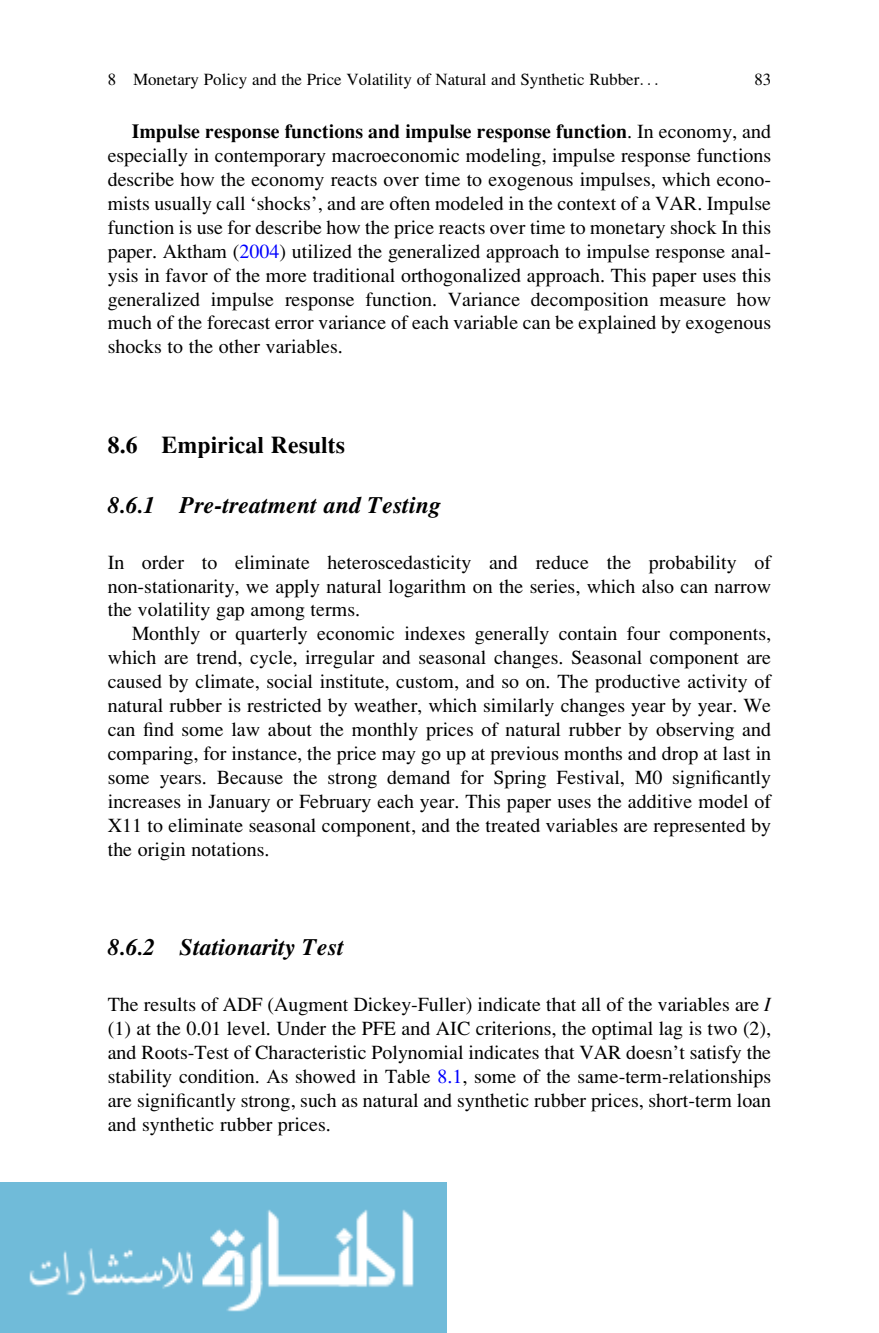
<style>
.page{position:relative;width:879px;height:1333px;background:#fff}
.page>*{position:absolute;margin:0;border:0;box-sizing:border-box;transform-origin:0 0}
.t1{font:24px "Adv P6965";color:#000}
.t2{font:24px "Adv P6960";color:#000}
.t3{font:20px/24px "Adv P6975";color:#000;text-align:justify}
.t4{font:20px "Adv P6960";color:#000}
.t5{font:17px "Adv P6975";color:#000}
.s1{font-family:"Adv P4 C4 E59"}
.s2{font-family:"Adv P6975"}
.s3{color:#00f}
.s4{font-family:"Adv P696 A"}
</style>
<div class="page">
<img style="left:0;top:1182px;width:446px;height:150px">
<p class="t5" style="left:108px;top:74px;width:552px">8 Monetary Policy and the Price Volatility of Natural and Synthetic Rubber<span class="s1">. . .</span></p>
<p class="t5" style="left:754px;top:74px;width:18px">83</p>
<p class="t4" style="left:132px;top:125px;width:641px">Impulse response functions and impulse response function<span class="s2">. In economy, and</span></p>
<p class="t3" style="left:108px;top:145px;width:665px">especially in contemporary macroeconomic modeling, impulse response functions describe how the economy reacts over time to exogenous impulses, which econo&shy;mists usually call ‘shocks’, and are often modeled in the context of a VAR. Impulse function is use for describe how the price reacts over time to monetary shock In this paper. Aktham (<span class="s3">2004</span>) utilized the generalized approach to impulse response anal&shy;ysis in favor of the more traditional orthogonalized approach. This paper uses this generalized impulse response function. Variance decomposition measure how much of the forecast error variance of each variable can be explained by exogenous shocks to the other variables.</p>
<p class="t2" style="left:108px;top:437px;width:239px">8.6 Empirical Results</p>
<p class="t1" style="left:108px;top:496px;width:334px">8.6.1 Pre-treatment and Testing</p>
<p class="t3" style="left:108px;top:552px;width:665px">In order to eliminate heteroscedasticity and reduce the probability of non-stationarity, we apply natural logarithm on the series, which also can narrow the volatility gap among terms.</p>
<p class="t3" style="left:108px;top:623px;width:665px;text-indent:24px">Monthly or quarterly economic indexes generally contain four components, which are trend, cycle, irregular and seasonal changes. Seasonal component are caused by climate, social institute, custom, and so on. The productive activity of natural rubber is restricted by weather, which similarly changes year by year. We can find some law about the monthly prices of natural rubber by observing and comparing, for instance, the price may go up at previous months and drop at last in some years. Because the strong demand for Spring Festival, M0 significantly increases in January or February each year. This paper uses the additive model of X11 to eliminate seasonal component, and the treated variables are represented by the origin notations.</p>
<p class="t1" style="left:108px;top:939px;width:237px">8.6.2 Stationarity Test</p>
<p class="t3" style="left:108px;top:994px;width:665px">The results of ADF (Augment Dickey-Fuller) indicate that all of the variables are <span class="s4">I </span>(1) at the 0.01 level. Under the PFE and AIC criterions, the optimal lag is two (2), and Roots-Test of Characteristic Polynomial indicates that VAR doesn’t satisfy the stability condition. As showed in Table <span class="s3">8.1</span>, some of the same-term-relationships are significantly strong, such as natural and synthetic rubber prices, short-term loan and synthetic rubber prices.</p>
</div>
